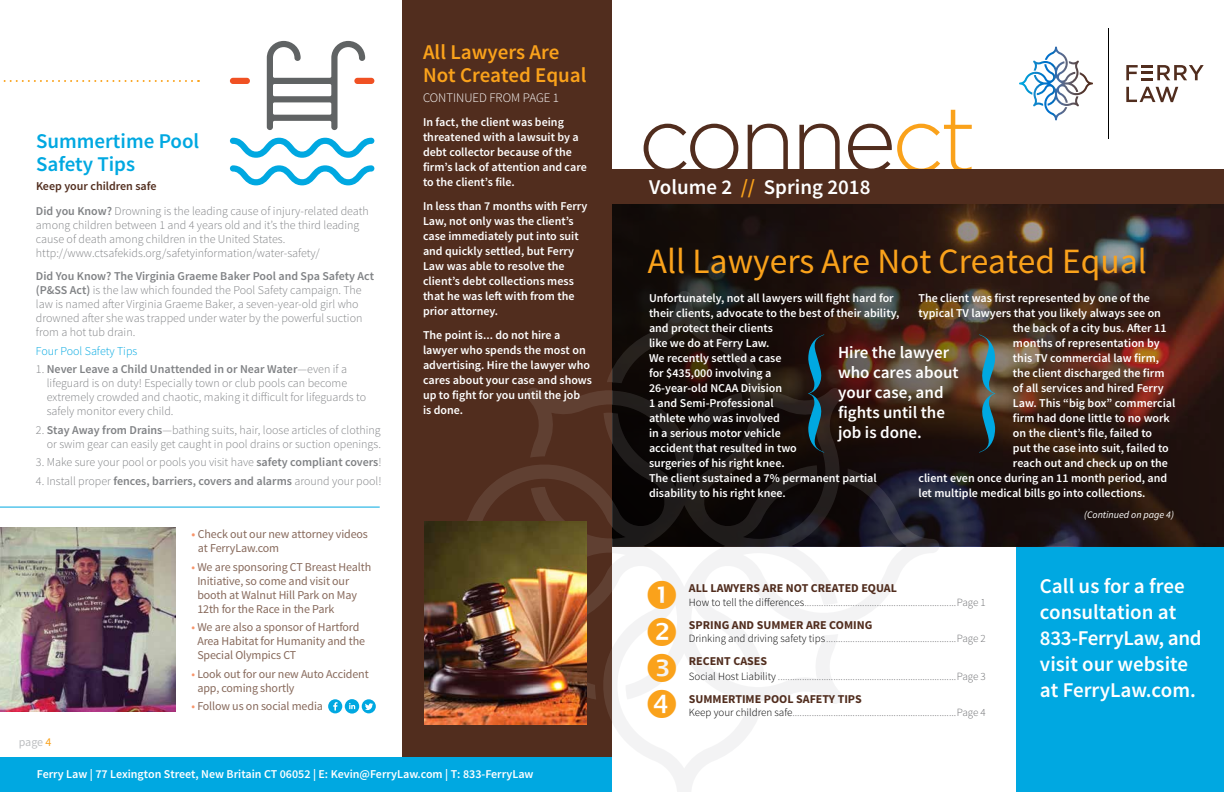
<style>
.page{position:relative;width:1224px;height:792px;background:#fff}
.page>*{position:absolute;margin:0;border:0;box-sizing:border-box;transform-origin:0 0}
.t1{font:300 92px "Gotham";letter-spacing:-.05em;color:#512d1e}
.t2{font:35.6px "Source Sans Pro";color:#faa21b}
.t3{font:600 21px/26px "Source Sans Pro";color:#fff}
.t4{font:600 21px/23px "Source Sans Pro";color:#faa21b}
.t5{font:600 21px/23px "Source Sans Pro";color:#00a8e1}
.t6{font:600 17px/20px "Source Sans Pro";color:#fff}
.t7{font:300 13px "Source Sans Pro";color:#fff}
.t8{font:600 12px/15px "Source Sans Pro";color:#fff}
.t9{font:300 12px/14px "Source Sans Pro";color:#808285}
.t10{font:12px/14px "Source Sans Pro";letter-spacing:-.01em;color:#87695b}
.t11{font:700 12px "Source Sans Pro";color:#512d1e}
.t12{font:600 12px "Source Sans Pro";color:#808285}
.t13{font:600 12px "Source Sans Pro";color:#512d1e}
.t14{font:300 12px "Source Sans Pro";color:#00a8e1}
.t15{font:12px "Source Sans Pro";color:#bcbec0}
.t16{font:300 11px "Source Sans Pro";color:#6d6e71}
.t17{font:italic 10px "Source Sans Pro";color:#fff}
.s1{font-weight:600}
.s2{font-weight:300}
.s3{color:#faa21b}
.s4{font-weight:600;color:#f7956b}
.s5{color:#f7956b}
.s6{color:#000}
</style>
<div class="page">
<hr style="left:0;top:507px;width:380px;height:1px;background:#00a8e1">
<div style="left:1016px;top:548px;width:208px;height:244px;background:#00a8e1"></div>
<svg style="left:612px;top:548px;width:326px;height:244px"></svg>
<svg style="left:612px;top:204px;width:612px;height:344px;background:#311e17"></svg>
<svg style="left:1019px;top:48px;width:48px;height:72px"></svg>
<hr style="left:1108px;top:28px;width:1px;height:111px;background:#000">
<svg style="left:1126px;top:87px;width:52px;height:15px"></svg>
<svg style="left:1126px;top:65px;width:78px;height:15px"></svg>
<div style="left:403px;top:0;width:209px;height:792px;background:#512d1e"></div>
<svg style="left:612px;top:291px;width:327px;height:256px;background:#211714"></svg>
<div style="left:598px;top:170px;width:626px;height:34px;background:#512d1e"></div>
<svg style="left:979px;top:334px;width:17px;height:119px;background:#36646c"></svg>
<svg style="left:808px;top:334px;width:16px;height:119px;background:#174c5f"></svg>
<svg style="left:467px;top:370px;width:145px;height:351px"></svg>
<div style="left:0;top:757px;width:612px;height:35px;background:#00a8e1"></div>
<img style="left:425px;top:521px;width:162px;height:204px">
<svg style="left:230px;top:138px;width:144px;height:20px"></svg>
<svg style="left:230px;top:165px;width:144px;height:20px"></svg>
<svg style="left:267px;top:41px;width:98px;height:89px"></svg>
<div style="left:354px;top:78px;width:20px;height:6px;background:#f05123;border-radius:3px"></div>
<div style="left:230px;top:78px;width:20px;height:6px;background:#f05123;border-radius:3px"></div>
<svg style="left:3px;top:80px;width:189px;height:2px"></svg>
<img style="left:0;top:528px;width:176px;height:183px">
<svg style="left:328px;top:699px;width:48px;height:15px"></svg>
<svg style="left:648px;top:581px;width:28px;height:28px"></svg>
<svg style="left:648px;top:617px;width:28px;height:29px"></svg>
<svg style="left:648px;top:653px;width:28px;height:29px"></svg>
<svg style="left:648px;top:690px;width:28px;height:28px"></svg>
<h3 class="t5" style="left:36px;top:130px;width:165px">Summertime Pool<br>Safety Tips</h3>
<p class="t13" style="left:36px;top:178px;width:122px">Keep your children safe</p>
<p class="t9" style="left:36px;top:204px;width:334px"><span class="s1">Did you Know?</span> Drowning is the leading cause of injury-related death among children between 1 and 4 years old and it’s the third leading cause of death among children in the United States. http://www.ctsafekids.org/safetyinformation/water-safety/</p>
<p class="t9" style="left:36px;top:269px;width:340px"><span class="s1">Did You Know? The Virginia Graeme Baker Pool and Spa Safety Act (P&amp;SS Act)</span> is the law which founded the Pool Safety campaign. The law is named after Virginia Graeme Baker, a seven-year-old girl who drowned after she was trapped under water by the powerful suction from a hot tub drain.</p>
<p class="t14" style="left:36px;top:343px;width:103px">Four Pool Safety Tips</p>
<p class="t9" style="left:47px;top:362px;width:321px;text-indent:-11px">1. <span class="s1">Never Leave a Child Unattended in or Near Water</span>—even if a lifeguard is on duty! Especially town or club pools can become extremely crowded and chaotic, making it difficult for lifeguards to safely monitor every child.</p>
<p class="t9" style="left:36px;top:423px;width:346px;text-align:right">2. <span class="s1">Stay Away from Drains</span>—bathing suits, hair, loose articles of clothing or swim gear can easily get caught in pool drains or suction openings.</p>
<p class="t9" style="left:36px;top:455px;width:347px">3. Make sure your pool or pools you visit have <span class="s1">safety compliant covers</span>!</p>
<p class="t12" style="left:36px;top:473px;width:347px"><span class="s2">4. Install proper</span> fences, barriers, covers and alarms <span class="s2">around your pool!</span></p>
<p class="t15" style="left:19px;top:735px;width:34px">page <span class="s3">4</span></p>
<p class="t10" style="left:198px;top:528px;width:172px;text-indent:-6px"><span class="s4">•</span> Check out our new attorney videos at FerryLaw.com</p>
<p class="t10" style="left:197px;top:560px;width:175px;text-indent:-6px"><span class="s5">•</span> We are sponsoring CT Breast Health<br>Initiative, so come and visit our booth at Walnut Hill Park on May<br>12th for the Race in the Park</p>
<p class="t10" style="left:197px;top:621px;width:169px;text-indent:-6px"><span class="s5">•</span> We are also a sponsor of Hartford<br>Area Habitat for Humanity and the<br>Special Olympics CT</p>
<p class="t10" style="left:197px;top:667px;width:173px;text-indent:-6px"><span class="s5">•</span> Look out for our new Auto Accident app, coming shortly</p>
<p class="t10" style="left:192px;top:700px;width:133px"><span class="s5">•</span> Follow us on social media</p>
<h3 class="t4" style="left:423px;top:41px;width:165px">All Lawyers Are<br>Not Created Equal</h3>
<p class="t7" style="left:423px;top:90px;width:138px">CONTINUED FROM PAGE 1</p>
<p class="t8" style="left:423px;top:115px;width:165px">In fact, the client was being threatened with a lawsuit by a debt collector because of the firm’s lack of attention and care to the client’s file.</p>
<p class="t8" style="left:423px;top:199px;width:166px">In less than 7 months with Ferry<br>Law, not only was the client’s case immediately put into suit and quickly settled, but Ferry<br>Law was able to resolve the client’s debt collections mess that he was left with from the prior attorney.</p>
<p class="t8" style="left:423px;top:328px;width:171px">The point is... do not hire a lawyer who spends the most on advertising. Hire the lawyer who cares about your case and shows up to fight for you until the job<br>is done.</p>
<p class="t8" style="left:37px;top:767px;width:498px">Ferry Law | 77 Lexington Street, New Britain CT 06052 | E: Kevin@FerryLaw.com | T: 833-FerryLaw</p>
<h1 class="t1" style="left:638px;top:89px;width:340px">conne<span class="s3">ct</span></h1>
<h3 class="t3" style="left:649px;top:175px;width:223px">Volume 2 <span class="s3">//</span> Spring 2018</h3>
<h2 class="t2" style="left:648px;top:239px;width:501px">All Lawyers Are Not Created Equal</h2>
<p class="t8" style="left:649px;top:290px;width:252px">Unfortunately, not all lawyers will fight hard for their clients, advocate to the best of their ability, and protect their clients<br>like we do at Ferry Law.<br>We recently settled a case<br>for $435,000 involving a<br>26-year-old NCAA Division<br>1 and Semi-Professional<br>athlete who was involved<br>in a serious motor vehicle<br>accident that resulted in two<br>surgeries of his right knee.<br>The client sustained a 7% permanent partial disability to his right knee.</p>
<p class="t8" style="left:918px;top:290px;width:233px">The client was first represented by one of the</p>
<p class="t8" style="left:918px;top:305px;width:244px">typical TV lawyers that you likely always see on</p>
<p class="t8" style="left:1013px;top:320px;width:155px">the back of a city bus. After 11</p>
<p class="t8" style="left:1013px;top:335px;width:148px">months of representation by</p>
<p class="t8" style="left:1013px;top:350px;width:148px">this TV commercial law firm,</p>
<p class="t8" style="left:1013px;top:365px;width:153px">the client discharged the firm</p>
<p class="t8" style="left:1013px;top:380px;width:152px">of all services and hired Ferry</p>
<p class="t8" style="left:1013px;top:395px;width:164px">Law. This “big box” commercial</p>
<p class="t8" style="left:1013px;top:410px;width:158px">firm had done little to no work</p>
<p class="t8" style="left:1013px;top:425px;width:141px">on the client’s file, failed to</p>
<p class="t8" style="left:1013px;top:440px;width:157px">put the case into suit, failed to</p>
<p class="t8" style="left:1013px;top:455px;width:156px">reach out and check up on the</p>
<p class="t8" style="left:918px;top:470px;width:250px">client even once during an 11 month period, and</p>
<p class="t8" style="left:918px;top:485px;width:229px">let multiple medical bills go into collections.</p>
<h3 class="t6" style="left:838px;top:343px;width:122px">Hire the lawyer who cares about your case, and fights until the job is done.</h3>
<p class="t11" style="left:689px;top:581px;width:210px">ALL LAWYERS ARE NOT CREATED EQUAL</p>
<p class="t16" style="left:689px;top:595px;width:298px"><span class="s6">How to tell the differences</span>...............................................................Page 1</p>
<p class="t11" style="left:689px;top:617px;width:185px">SPRING AND SUMMER ARE COMING</p>
<p class="t16" style="left:689px;top:632px;width:298px"><span class="s6">Drinking and driving safety tips</span>......................................................Page 2</p>
<p class="t11" style="left:689px;top:654px;width:80px">RECENT CASES</p>
<p class="t16" style="left:689px;top:670px;width:298px"><span class="s6">Social Host Liability</span> ..........................................................................Page 3</p>
<p class="t11" style="left:689px;top:692px;width:174px">SUMMERTIME POOL SAFETY TIPS</p>
<p class="t16" style="left:689px;top:706px;width:298px"><span class="s6">Keep your children safe</span>....................................................................Page 4</p>
<p class="t17" style="left:1084px;top:509px;width:91px">(Continued on page 4)</p>
<h3 class="t3" style="left:1040px;top:574px;width:163px">Call us for a free consultation at<br>833-FerryLaw, and visit our website at FerryLaw.com.</h3>
</div>
